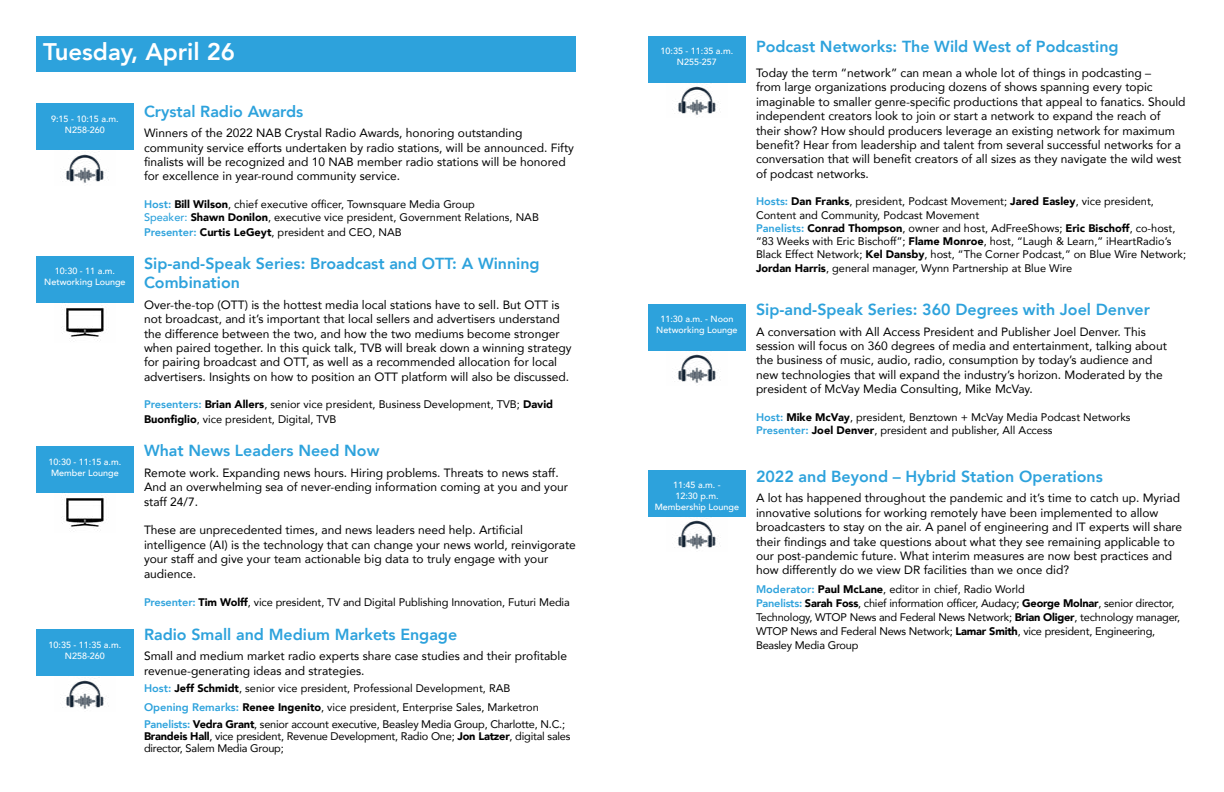
<style>
.page{position:relative;width:1224px;height:792px;background:#fff}
.page>*{position:absolute;margin:0;border:0;box-sizing:border-box;transform-origin:0 0}
.t1{font:800 24px "Avenir";color:#fff}
.t2{font:800 16px/19.2px "Avenir";color:#2da2dc}
.t3{font:12px/14.4px "Avenir";color:#000}
.t4{font:11px/13.2px "Avenir";color:#000}
.t5{font:11px/14px "Avenir";letter-spacing:-.02em;color:#000}
.t6{font:500 9px/10.8px "Avenir";color:#fff;text-align:center}
.s1{font-weight:800;color:#2da2dc}
.s2{font-weight:900}
.s3{font-weight:500;color:#2da2dc}
</style>
<div class="page">
<div style="left:36px;top:104px;width:98px;height:46px;background:#2da2dc"></div>
<img style="left:65px;top:154px;width:39px;height:29px">
<div style="left:36px;top:256px;width:98px;height:46px;background:#2da2dc"></div>
<img style="left:54px;top:302px;width:62px;height:36px">
<div style="left:36px;top:447px;width:98px;height:46px;background:#2da2dc"></div>
<img style="left:61px;top:495px;width:46px;height:33px">
<div style="left:36px;top:630px;width:98px;height:46px;background:#2da2dc"></div>
<img style="left:65px;top:680px;width:39px;height:29px">
<div style="left:36px;top:36px;width:540px;height:36px;background:#2da2dc"></div>
<div style="left:648px;top:36px;width:98px;height:46px;background:#2da2dc"></div>
<img style="left:666px;top:82px;width:62px;height:33px">
<div style="left:648px;top:304px;width:98px;height:46px;background:#2da2dc"></div>
<img style="left:677px;top:354px;width:39px;height:29px">
<div style="left:648px;top:470px;width:98px;height:46px;background:#2da2dc"></div>
<img style="left:666px;top:516px;width:62px;height:33px">
<h1 class="t1" style="left:43px;top:33px;width:194px">Tuesday, April 26</h1>
<h2 class="t2" style="left:756px;top:37px;width:364px">Podcast Networks: The Wild West of Podcasting</h2>
<p class="t3" style="left:756px;top:65px;width:431px">Today the term “network” can mean a whole lot of things in podcasting –<br>from large organizations producing dozens of shows spanning every topic imaginable to smaller genre-specific productions that appeal to fanatics. Should independent creators look to join or start a network to expand the reach of their show? How should producers leverage an existing network for maximum benefit? Hear from leadership and talent from several successful networks for a conversation that will benefit creators of all sizes as they navigate the wild west of podcast networks.</p>
<p class="t4" style="left:756px;top:195px;width:432px"><span class="s1">Hosts:</span> <span class="s2">Dan Franks</span>, president, Podcast Movement; <span class="s2">Jared Easley</span>, vice president, Content and Community, Podcast Movement<br><span class="s1">Panelists:</span> <span class="s2">Conrad Thompson</span>, owner and host, AdFreeShows; <span class="s2">Eric Bischoff</span>, co-host, “83 Weeks with Eric Bischoff”; <span class="s2">Flame Monroe</span>, host, “Laugh &amp; Learn,” iHeartRadio’s Black Effect Network; <span class="s2">Kel Dansby</span>, host, “The Corner Podcast,” on Blue Wire Network;</p>
<p class="t4" style="left:756px;top:262px;width:318px"><span class="s2">Jordan Harris</span>, general manager, Wynn Partnership at Blue Wire</p>
<h2 class="t2" style="left:756px;top:300px;width:396px">Sip-and-Speak Series: 360 Degrees with Joel Denver</h2>
<p class="t3" style="left:756px;top:324px;width:412px">A conversation with All Access President and Publisher Joel Denver. This session will focus on 360 degrees of media and entertainment, talking about the business of music, audio, radio, consumption by today’s audience and new technologies that will expand the industry’s horizon. Moderated by the president of McVay Media Consulting, Mike McVay.</p>
<p class="t4" style="left:756px;top:410px;width:376px"><span class="s1">Host:</span> <span class="s2">Mike McVay</span>, president, Benztown + McVay Media Podcast Networks<br><span class="s1">Presenter:</span> <span class="s2">Joel Denver</span>, president and publisher, All Access</p>
<h2 class="t2" style="left:756px;top:467px;width:348px">2022 and Beyond – Hybrid Station Operations</h2>
<p class="t3" style="left:756px;top:491px;width:428px">A lot has happened throughout the pandemic and it’s time to catch up. Myriad innovative solutions for working remotely have been implemented to allow broadcasters to stay on the air. A panel of engineering and IT experts will share their findings and take questions about what they see remaining applicable to our post-pandemic future. What interim measures are now best practices and how differently do we view DR facilities than we once did?</p>
<p class="t5" style="left:756px;top:582px;width:426px"><span class="s1">Moderator:</span> <span class="s2">Paul McLane</span>, editor in chief, Radio World<br><span class="s1">Panelists:</span> <span class="s2">Sarah Foss</span>, chief information officer, Audacy; <span class="s2">George Molnar</span>, senior director, Technology, WTOP News and Federal News Network; <span class="s2">Brian Oliger</span>, technology manager, WTOP News and Federal News Network; <span class="s2">Lamar Smith</span>, vice president, Engineering, Beasley Media Group</p>
<p class="t6" style="left:661px;top:45px;width:74px">10:35 - 11:35 a.m.<br>N255-257</p>
<h2 class="t2" style="left:144px;top:102px;width:161px">Crystal Radio Awards</h2>
<p class="t3" style="left:144px;top:125px;width:432px">Winners of the 2022 NAB Crystal Radio Awards, honoring outstanding community service efforts undertaken by radio stations, will be announced. Fifty finalists will be recognized and 10 NAB member radio stations will be honored for excellence in year-round community service.</p>
<p class="t4" style="left:144px;top:197px;width:396px"><span class="s1">Host:</span> <span class="s2">Bill Wilson</span>, chief executive officer, Townsquare Media Group<br><span class="s3">Speaker:</span> <span class="s2">Shawn Donilon</span>, executive vice president, Government Relations, NAB</p>
<p class="t4" style="left:144px;top:225px;width:259px"><span class="s1">Presenter:</span> <span class="s2">Curtis LeGeyt</span>, president and CEO, NAB</p>
<h2 class="t2" style="left:144px;top:254px;width:397px">Sip-and-Speak Series: Broadcast and OTT: A Winning<br>Combination</h2>
<p class="t3" style="left:144px;top:297px;width:429px">Over-the-top (OTT) is the hottest media local stations have to sell. But OTT is not broadcast, and it’s important that local sellers and advertisers understand the difference between the two, and how the two mediums become stronger when paired together. In this quick talk, TVB will break down a winning strategy for pairing broadcast and OTT, as well as a recommended allocation for local advertisers. Insights on how to position an OTT platform will also be discussed.</p>
<p class="t4" style="left:144px;top:397px;width:411px;line-height:14.4px"><span class="s1">Presenters:</span> <span class="s2">Brian Allers</span>, senior vice president, Business Development, TVB; <span class="s2">David<br>Buonfiglio</span>, vice president, Digital, TVB</p>
<h2 class="t2" style="left:144px;top:441px;width:237px">What News Leaders Need Now</h2>
<p class="t3" style="left:144px;top:465px;width:426px">Remote work. Expanding news hours. Hiring problems. Threats to news staff.<br>And an overwhelming sea of never-ending information coming at you and your staff 24/7.</p>
<p class="t3" style="left:144px;top:523px;width:434px">These are unprecedented times, and news leaders need help. Artificial intelligence (AI) is the technology that can change your news world, reinvigorate your staff and give your team actionable big data to truly engage with your audience.</p>
<p class="t4" style="left:144px;top:596px;width:427px"><span class="s1">Presenter:</span> <span class="s2">Tim Wolff</span>, vice president, TV and Digital Publishing Innovation, Futuri Media</p>
<h2 class="t2" style="left:144px;top:625px;width:315px">Radio Small and Medium Markets Engage</h2>
<p class="t3" style="left:144px;top:649px;width:425px">Small and medium market radio experts share case studies and their profitable revenue-generating ideas and strategies.</p>
<p class="t4" style="left:144px;top:679px;width:396px;line-height:18.9px"><span class="s1">Host:</span> <span class="s2">Jeff Schmidt</span>, senior vice president, Professional Development, RAB<br><span class="s1">Opening Remarks:</span> <span class="s2">Renee Ingenito</span>, vice president, Enterprise Sales, Marketron</p>
<p class="t5" style="left:144px;top:718px;width:428px;line-height:12px"><span class="s1">Panelists:</span> <span class="s2">Vedra Grant</span>, senior account executive, Beasley Media Group, Charlotte, N.C.;<br><span class="s2">Brandeis Hall</span>, vice president, Revenue Development, Radio One; <span class="s2">Jon Latzer</span>, digital sales director, Salem Media Group;</p>
<p class="t6" style="left:51px;top:113px;width:69px">9:15 - 10:15 a.m.<br>N258-260</p>
<p class="t6" style="left:44px;top:265px;width:83px">10:30 - 11 a.m.<br>Networking Lounge</p>
<p class="t6" style="left:656px;top:313px;width:83px">11:30 a.m. - Noon<br>Networking Lounge</p>
<p class="t6" style="left:49px;top:456px;width:74px;text-align:left">10:30 - 11:15 a.m.<br>Member Lounge</p>
<p class="t6" style="left:655px;top:479px;width:86px">11:45 a.m. -<br>12:30 p.m.<br>Membership Lounge</p>
<p class="t6" style="left:49px;top:639px;width:74px">10:35 - 11:35 a.m.<br>N258-260</p>
</div>
